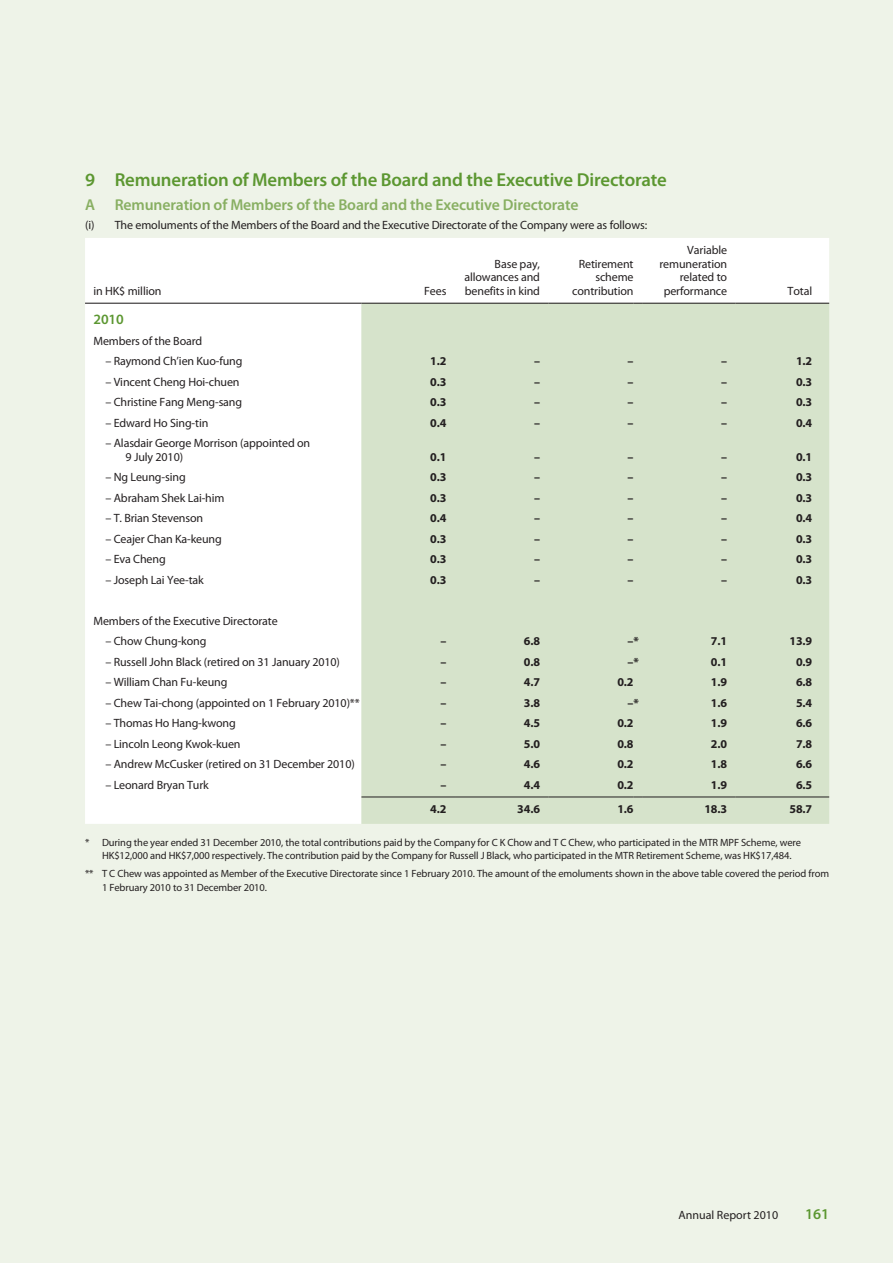
<style>
.page{position:relative;width:893px;height:1263px;background:#eef3e8}
.page>*{position:absolute;margin:0;border:0;box-sizing:border-box;transform-origin:0 0}
.t1{font:600 18.75px "Myriad Pro";letter-spacing:-.01em;color:#5c9731}
.t2{font:600 15.75px "Myriad Pro";letter-spacing:-.01em;color:#88af62}
.t3{font:600 15px "Myriad Pro";color:#5c9731}
.t4{font:600 14.25px "Myriad Pro";color:#5c9731}
.t5{font:12px/13.5px "Myriad Pro";letter-spacing:-.01em;color:#231f20;text-align:right}
.t6{font:700 12px "Myriad Pro";letter-spacing:-.01em;color:#231f20}
.t7{font:10.5px/13.5px "Myriad Pro";letter-spacing:-.01em;color:#231f20}
</style>
<div class="page">
<div style="left:85px;top:238px;width:744px;height:586px;background:#fff"></div>
<div style="left:361px;top:304px;width:468px;height:520px;background:#d6e3cb"></div>
<hr style="left:85px;top:303px;width:276px;height:1px;background:#231f20">
<hr style="left:361px;top:303px;width:94px;height:1px;background:#231f20">
<hr style="left:455px;top:303px;width:94px;height:1px;background:#231f20">
<hr style="left:549px;top:303px;width:85px;height:1px;background:#231f20">
<hr style="left:642px;top:303px;width:94px;height:1px;background:#231f20">
<hr style="left:736px;top:303px;width:93px;height:1px;background:#231f20">
<hr style="left:361px;top:797px;width:94px;height:1px;background:#231f20">
<hr style="left:455px;top:797px;width:94px;height:1px;background:#231f20">
<hr style="left:549px;top:797px;width:85px;height:1px;background:#231f20">
<hr style="left:642px;top:797px;width:94px;height:1px;background:#231f20">
<hr style="left:736px;top:797px;width:93px;height:1px;background:#231f20">
<h1 class="t1" style="left:85px;top:168px;width:583px">9 Remuneration of Members of the Board and the Executive Directorate</h1>
<h2 class="t2" style="left:85px;top:195px;width:12px">A</h2>
<h2 class="t2" style="left:115px;top:195px;width:465px">Remuneration of Members of the Board and the Executive Directorate</h2>
<p class="t5" style="left:85px;top:218px;width:564px">(i) The emoluments of the Members of the Board and the Executive Directorate of the Company were as follows:</p>
<p class="t5" style="left:94px;top:284px;width:70px">in HK$ million</p>
<p class="t5" style="left:424px;top:284px;width:24px">Fees</p>
<p class="t5" style="left:464px;top:257px;width:77px;text-align:justify;text-indent:30px">Base pay, allowances and benefits in kind</p>
<p class="t5" style="left:572px;top:257px;width:63px">Retirement scheme contribution</p>
<p class="t5" style="left:659px;top:243px;width:69px">Variable remuneration related to performance</p>
<p class="t5" style="left:787px;top:284px;width:26px">Total</p>
<p class="t4" style="left:94px;top:310px;width:32px">2010</p>
<p class="t5" style="left:94px;top:334px;width:110px">Members of the Board</p>
<p class="t5" style="left:105px;top:354px;width:139px">– Raymond Ch’ien Kuo-fung</p>
<p class="t6" style="left:430px;top:353px;width:18px">1.2</p>
<p class="t6" style="left:534px;top:353px;width:7px">–</p>
<p class="t6" style="left:628px;top:353px;width:7px">–</p>
<p class="t6" style="left:721px;top:353px;width:7px">–</p>
<p class="t6" style="left:796px;top:353px;width:18px">1.2</p>
<p class="t5" style="left:105px;top:375px;width:136px">– Vincent Cheng Hoi-chuen</p>
<p class="t6" style="left:430px;top:374px;width:18px">0.3</p>
<p class="t6" style="left:534px;top:374px;width:7px">–</p>
<p class="t6" style="left:628px;top:374px;width:7px">–</p>
<p class="t6" style="left:721px;top:374px;width:7px">–</p>
<p class="t6" style="left:796px;top:374px;width:18px">0.3</p>
<p class="t5" style="left:105px;top:395px;width:138px">– Christine Fang Meng-sang</p>
<p class="t6" style="left:430px;top:394px;width:18px">0.3</p>
<p class="t6" style="left:534px;top:394px;width:7px">–</p>
<p class="t6" style="left:628px;top:394px;width:7px">–</p>
<p class="t6" style="left:721px;top:394px;width:7px">–</p>
<p class="t6" style="left:796px;top:394px;width:18px">0.3</p>
<p class="t5" style="left:105px;top:416px;width:104px">– Edward Ho Sing-tin</p>
<p class="t6" style="left:430px;top:415px;width:18px">0.4</p>
<p class="t6" style="left:534px;top:415px;width:7px">–</p>
<p class="t6" style="left:628px;top:415px;width:7px">–</p>
<p class="t6" style="left:721px;top:415px;width:7px">–</p>
<p class="t6" style="left:796px;top:415px;width:18px">0.4</p>
<p class="t5" style="left:126px;top:436px;width:186px;text-align:left;text-indent:-20px">– Alasdair George Morrison (appointed on<br>9 July 2010)</p>
<p class="t6" style="left:430px;top:449px;width:18px">0.1</p>
<p class="t6" style="left:534px;top:449px;width:7px">–</p>
<p class="t6" style="left:628px;top:449px;width:7px">–</p>
<p class="t6" style="left:721px;top:449px;width:7px">–</p>
<p class="t6" style="left:796px;top:449px;width:18px">0.1</p>
<p class="t5" style="left:105px;top:470px;width:82px">– Ng Leung-sing</p>
<p class="t6" style="left:430px;top:469px;width:18px">0.3</p>
<p class="t6" style="left:534px;top:469px;width:7px">–</p>
<p class="t6" style="left:628px;top:469px;width:7px">–</p>
<p class="t6" style="left:721px;top:469px;width:7px">–</p>
<p class="t6" style="left:796px;top:469px;width:18px">0.3</p>
<p class="t5" style="left:105px;top:491px;width:121px">– Abraham Shek Lai-him</p>
<p class="t6" style="left:430px;top:490px;width:18px">0.3</p>
<p class="t6" style="left:534px;top:490px;width:7px">–</p>
<p class="t6" style="left:628px;top:490px;width:7px">–</p>
<p class="t6" style="left:721px;top:490px;width:7px">–</p>
<p class="t6" style="left:796px;top:490px;width:18px">0.3</p>
<p class="t5" style="left:105px;top:511px;width:99px">– T. Brian Stevenson</p>
<p class="t6" style="left:430px;top:510px;width:18px">0.4</p>
<p class="t6" style="left:534px;top:510px;width:7px">–</p>
<p class="t6" style="left:628px;top:510px;width:7px">–</p>
<p class="t6" style="left:721px;top:510px;width:7px">–</p>
<p class="t6" style="left:796px;top:510px;width:18px">0.4</p>
<p class="t5" style="left:105px;top:532px;width:118px">– Ceajer Chan Ka-keung</p>
<p class="t6" style="left:430px;top:531px;width:18px">0.3</p>
<p class="t6" style="left:534px;top:531px;width:7px">–</p>
<p class="t6" style="left:628px;top:531px;width:7px">–</p>
<p class="t6" style="left:721px;top:531px;width:7px">–</p>
<p class="t6" style="left:796px;top:531px;width:18px">0.3</p>
<p class="t5" style="left:105px;top:552px;width:62px">– Eva Cheng</p>
<p class="t6" style="left:430px;top:551px;width:18px">0.3</p>
<p class="t6" style="left:534px;top:551px;width:7px">–</p>
<p class="t6" style="left:628px;top:551px;width:7px">–</p>
<p class="t6" style="left:721px;top:551px;width:7px">–</p>
<p class="t6" style="left:796px;top:551px;width:18px">0.3</p>
<p class="t5" style="left:105px;top:573px;width:100px">– Joseph Lai Yee-tak</p>
<p class="t6" style="left:430px;top:572px;width:18px">0.3</p>
<p class="t6" style="left:534px;top:572px;width:7px">–</p>
<p class="t6" style="left:628px;top:572px;width:7px">–</p>
<p class="t6" style="left:721px;top:572px;width:7px">–</p>
<p class="t6" style="left:796px;top:572px;width:18px">0.3</p>
<p class="t5" style="left:94px;top:614px;width:186px">Members of the Executive Directorate</p>
<p class="t5" style="left:105px;top:634px;width:103px">– Chow Chung-kong</p>
<p class="t6" style="left:440px;top:633px;width:7px">–</p>
<p class="t6" style="left:524px;top:633px;width:18px">6.8</p>
<p class="t6" style="left:628px;top:633px;width:13px">–*</p>
<p class="t6" style="left:711px;top:633px;width:18px">7.1</p>
<p class="t6" style="left:789px;top:633px;width:24px">13.9</p>
<p class="t5" style="left:105px;top:655px;width:236px">– Russell John Black (retired on 31 January 2010)</p>
<p class="t6" style="left:440px;top:654px;width:7px">–</p>
<p class="t6" style="left:524px;top:654px;width:18px">0.8</p>
<p class="t6" style="left:628px;top:654px;width:13px">–*</p>
<p class="t6" style="left:711px;top:654px;width:18px">0.1</p>
<p class="t6" style="left:796px;top:654px;width:18px">0.9</p>
<p class="t5" style="left:105px;top:675px;width:124px">– William Chan Fu-keung</p>
<p class="t6" style="left:440px;top:674px;width:7px">–</p>
<p class="t6" style="left:524px;top:674px;width:18px">4.7</p>
<p class="t6" style="left:617px;top:674px;width:18px">0.2</p>
<p class="t6" style="left:711px;top:674px;width:18px">1.9</p>
<p class="t6" style="left:796px;top:674px;width:18px">6.8</p>
<p class="t5" style="left:105px;top:696px;width:256px">– Chew Tai-chong (appointed on 1 February 2010)**</p>
<p class="t6" style="left:440px;top:695px;width:7px">–</p>
<p class="t6" style="left:524px;top:695px;width:18px">3.8</p>
<p class="t6" style="left:628px;top:695px;width:13px">–*</p>
<p class="t6" style="left:711px;top:695px;width:18px">1.6</p>
<p class="t6" style="left:796px;top:695px;width:18px">5.4</p>
<p class="t5" style="left:105px;top:716px;width:132px">– Thomas Ho Hang-kwong</p>
<p class="t6" style="left:440px;top:715px;width:7px">–</p>
<p class="t6" style="left:524px;top:715px;width:18px">4.5</p>
<p class="t6" style="left:617px;top:715px;width:18px">0.2</p>
<p class="t6" style="left:711px;top:715px;width:18px">1.9</p>
<p class="t6" style="left:796px;top:715px;width:18px">6.6</p>
<p class="t5" style="left:105px;top:737px;width:137px">– Lincoln Leong Kwok-kuen</p>
<p class="t6" style="left:440px;top:736px;width:7px">–</p>
<p class="t6" style="left:524px;top:736px;width:18px">5.0</p>
<p class="t6" style="left:617px;top:736px;width:18px">0.8</p>
<p class="t6" style="left:711px;top:736px;width:18px">2.0</p>
<p class="t6" style="left:796px;top:736px;width:18px">7.8</p>
<p class="t5" style="left:105px;top:757px;width:251px">– Andrew McCusker (retired on 31 December 2010)</p>
<p class="t6" style="left:440px;top:756px;width:7px">–</p>
<p class="t6" style="left:524px;top:756px;width:18px">4.6</p>
<p class="t6" style="left:617px;top:756px;width:18px">0.2</p>
<p class="t6" style="left:711px;top:756px;width:18px">1.8</p>
<p class="t6" style="left:796px;top:756px;width:18px">6.6</p>
<p class="t5" style="left:105px;top:778px;width:105px">– Leonard Bryan Turk</p>
<p class="t6" style="left:440px;top:777px;width:7px">–</p>
<p class="t6" style="left:524px;top:777px;width:18px">4.4</p>
<p class="t6" style="left:617px;top:777px;width:18px">0.2</p>
<p class="t6" style="left:711px;top:777px;width:18px">1.9</p>
<p class="t6" style="left:796px;top:777px;width:18px">6.5</p>
<p class="t6" style="left:430px;top:801px;width:18px">4.2</p>
<p class="t6" style="left:517px;top:801px;width:24px">34.6</p>
<p class="t6" style="left:617px;top:801px;width:18px">1.6</p>
<p class="t6" style="left:704px;top:801px;width:24px">18.3</p>
<p class="t6" style="left:789px;top:801px;width:24px">58.7</p>
<p class="t7" style="left:102px;top:835px;width:700px;text-indent:-17px">* During the year ended 31 December 2010, the total contributions paid by the Company for C K Chow and T C Chew, who participated in the MTR MPF Scheme, were<br>HK$12,000 and HK$7,000 respectively. The contribution paid by the Company for Russell J Black, who participated in the MTR Retirement Scheme, was HK$17,484.</p>
<p class="t7" style="left:102px;top:867px;width:729px;text-indent:-17px">** T C Chew was appointed as Member of the Executive Directorate since 1 February 2010. The amount of the emoluments shown in the above table covered the period from<br>1 February 2010 to 31 December 2010.</p>
<p class="t5" style="left:678px;top:1208px;width:101px">Annual Report 2010</p>
<p class="t3" style="left:805px;top:1204px;width:26px">161</p>
</div>
